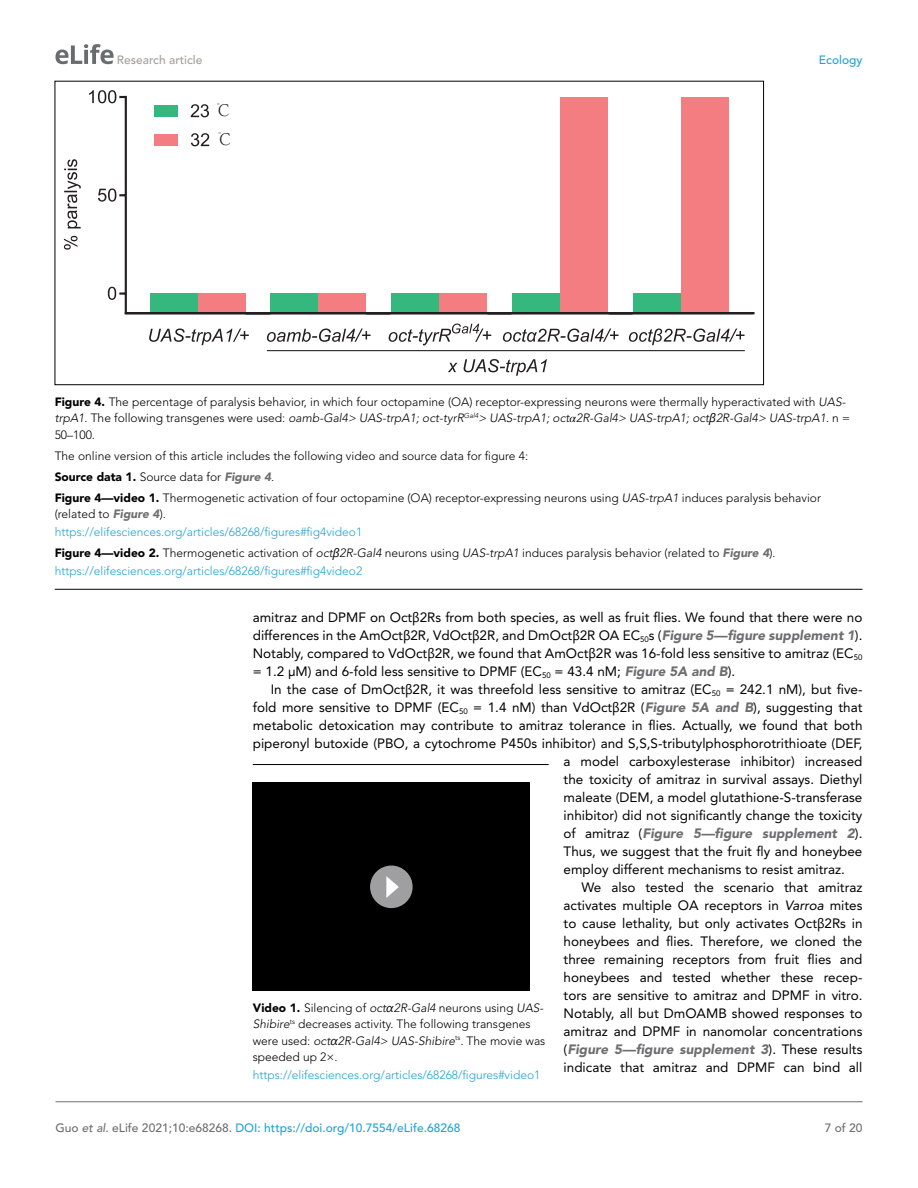
<style>
.page{position:relative;width:918px;height:1188px;background:#fff}
.page>*{position:absolute;margin:0;border:0;box-sizing:border-box;transform-origin:0 0}
.t1{font:18px/29px "Adobe Song Std Light GBK EUC H";color:#231f20}
.t2{font:13.5px/18px "Avenir LT Std";color:#000;text-align:justify}
.t3{font:italic 900 13.5px "Avenir LT Std";color:#6e6e70}
.t4{font:300 12px/16.5px "Avenir LT Std";color:#000}
.t5{font:300 12px/18px "Avenir LT Std";color:#1ea4d7}
.t6{font:500 12px "Avenir LT Std";color:#1ea4d7}
.t7{font:500 12px "Avenir LT Std";color:#a3a09f}
.t8{font:500 12px "Avenir LT Std";color:#6e6e70}
.s1{font-weight:900}
.s2{font-style:italic}
.s3{font-family:"STIX General";font-weight:400;font-style:italic}
.s4{font-family:"Segoe UI";font-weight:400;font-style:italic}
.s5{font-weight:900;font-style:italic;color:#6e6e70}
.s6{color:#000}
.s7{color:#1ea4d7}
.s8{font-family:"Segoe UI"}
.s9{font-weight:400;font-style:normal;color:#000}
.s10{color:#6e6e70}
.s11{font-style:italic;color:#6e6e70}
</style>
<div class="page">
<svg style="left:55px;top:44px;width:59px;height:20px"></svg>
<hr style="left:56px;top:1101px;width:806px;height:1px;background:#6e6e70">
<hr style="left:55px;top:589px;width:807px;height:1px;background:#000">
<div style="left:198px;top:294px;width:48px;height:19px;background:#f37d80"></div>
<div style="left:150px;top:294px;width:48px;height:19px;background:#35b87e"></div>
<hr style="left:126px;top:312px;width:144px;height:2px;background:#231f20">
<hr style="left:125px;top:96px;width:2px;height:218px;background:#231f20">
<svg style="left:108px;top:287px;width:17px;height:13px"></svg>
<svg style="left:98px;top:188px;width:27px;height:14px"></svg>
<svg style="left:89px;top:90px;width:37px;height:13px"></svg>
<svg style="left:149px;top:329px;width:100px;height:16px"></svg>
<svg style="left:64px;top:236px;width:14px;height:14px"></svg>
<svg style="left:64px;top:159px;width:17px;height:69px"></svg>
<svg style="left:191px;top:104px;width:18px;height:13px"></svg>
<div style="left:154px;top:106px;width:23px;height:11px;background:#35b87e"></div>
<svg style="left:191px;top:133px;width:18px;height:13px"></svg>
<div style="left:154px;top:135px;width:23px;height:11px;background:#f37d80"></div>
<div style="left:318px;top:294px;width:48px;height:19px;background:#f37d80"></div>
<div style="left:270px;top:294px;width:48px;height:19px;background:#35b87e"></div>
<hr style="left:246px;top:312px;width:144px;height:2px;background:#231f20">
<svg style="left:267px;top:329px;width:104px;height:13px"></svg>
<div style="left:439px;top:294px;width:48px;height:19px;background:#f37d80"></div>
<div style="left:391px;top:294px;width:48px;height:19px;background:#35b87e"></div>
<hr style="left:367px;top:312px;width:144px;height:2px;background:#231f20">
<svg style="left:389px;top:324px;width:102px;height:21px"></svg>
<div style="left:560px;top:97px;width:48px;height:216px;background:#f37d80"></div>
<div style="left:512px;top:294px;width:48px;height:19px;background:#35b87e"></div>
<hr style="left:488px;top:312px;width:144px;height:2px;background:#231f20">
<svg style="left:503px;top:329px;width:116px;height:13px"></svg>
<div style="left:681px;top:97px;width:48px;height:216px;background:#f37d80"></div>
<div style="left:633px;top:294px;width:48px;height:19px;background:#35b87e"></div>
<hr style="left:608px;top:312px;width:147px;height:2px;background:#231f20">
<svg style="left:629px;top:329px;width:116px;height:16px"></svg>
<hr style="left:267px;top:350px;width:478px;height:1px;background:#231f20">
<svg style="left:448px;top:363px;width:10px;height:9px"></svg>
<svg style="left:464px;top:359px;width:83px;height:17px"></svg>
<hr style="left:253px;top:764px;width:296px;height:1px;background:#000">
<div style="left:253px;top:783px;width:277px;height:208px;background:#000"></div>
<div style="left:370px;top:866px;width:43px;height:42px;background:#9f9ea0;border-radius:50%"></div>
<svg style="left:386px;top:876px;width:13px;height:22px"></svg>
<p class="t7" style="left:117px;top:53px;width:87px">Research article</p>
<p class="t6" style="left:819px;top:53px;width:45px">Ecology</p>
<h1 class="t1" style="left:214px;top:97px;width:21px">℃ ℃</h1>
<p class="t4" style="left:55px;top:394px;width:797px"><span class="s1">Figure 4.</span> The percentage of paralysis behavior, in which four octopamine (OA) receptor-expressing neurons were thermally hyperactivated with <span class="s2">UAS&shy;trpA1</span>. The following transgenes were used: <span class="s2">oamb-Gal4&gt; UAS-trpA1; oct-tyrR</span><sup>Gal4</sup><span class="s2">&gt; UAS-trpA1; oct</span><span class="s3">α</span><span class="s2">2R-Gal4&gt; UAS-trpA1; oct</span><span class="s4">β</span><span class="s2">2R-Gal4&gt; UAS-trpA1</span>. n =<br>50–100.</p>
<p class="t4" style="left:55px;top:445px;width:768px;line-height:21px">The online version of this article includes the following video and source data for figure 4:<br><span class="s1">Source data 1.</span> Source data for <span class="s5">Figure 4</span>.<br><span class="s1">Figure 4—video 1.</span> Thermogenetic activation of four octopamine (OA) receptor-expressing neurons using <span class="s2">UAS-trpA1</span> induces paralysis behavior</p>
<p class="t5" style="left:55px;top:505px;width:309px"><span class="s6">(related to</span> <span class="s5">Figure 4</span><span class="s6">). </span>https://elifesciences.org/articles/68268/figures#fig4video1</p>
<p class="t4" style="left:55px;top:544px;width:723px;line-height:18px"><span class="s1">Figure 4—video 2.</span> Thermogenetic activation of <span class="s2">oct</span><span class="s4">β</span><span class="s2">2R-Gal4</span> neurons using <span class="s2">UAS-trpA1</span> induces paralysis behavior (related to <span class="s5">Figure 4</span>). <span class="s7">https://elifesciences.org/articles/68268/figures#fig4video2</span></p>
<p class="t2" style="left:253px;top:608px;width:611px">amitraz and DPMF on Oct<span class="s8">β</span>2Rs from both species, as well as fruit flies. We found that there were no differences in the AmOct<span class="s8">β</span>2R, VdOct<span class="s8">β</span>2R, and DmOct<span class="s8">β</span>2R OA EC<sub>50</sub>s (<span class="s5">Figure 5—figure supplement 1</span>).<br>Notably, compared to VdOct<span class="s8">β</span>2R, we found that AmOct<span class="s8">β</span>2R was 16-fold less sensitive to amitraz (EC<sub>50 </sub>= 1.2 µM) and 6-fold less sensitive to DPMF (EC<sub>50</sub> = 43.4 nM; <span class="s5">Figure 5A and B</span>).</p>
<p class="t2" style="left:271px;top:680px;width:593px">In the case of DmOct<span class="s8">β</span>2R, it was threefold less sensitive to amitraz (EC<sub>50</sub> = 242.1 nM), but five-</p>
<p class="t2" style="left:253px;top:698px;width:611px">fold more sensitive to DPMF (EC<sub>50</sub> = 1.4 nM) than VdOct<span class="s8">β</span>2R (<span class="s5">Figure 5A and B</span>), suggesting that</p>
<p class="t2" style="left:253px;top:716px;width:611px">metabolic detoxication may contribute to amitraz tolerance in flies. Actually, we found that both</p>
<p class="t2" style="left:253px;top:734px;width:611px">piperonyl butoxide (PBO, a cytochrome P450s inhibitor) and S,S,S-tributylphosphorotrithioate (DEF,</p>
<p class="t2" style="left:564px;top:752px;width:300px">a model carboxylesterase inhibitor) increased</p>
<p class="t2" style="left:564px;top:770px;width:300px">the toxicity of amitraz in survival assays. Diethyl</p>
<p class="t2" style="left:564px;top:788px;width:300px">maleate (DEM, a model glutathione-S-transferase</p>
<p class="t2" style="left:564px;top:806px;width:300px">inhibitor) did not significantly change the toxicity</p>
<p class="t3" style="left:564px;top:825px;width:300px"><span class="s9">of amitraz (</span>Figure 5—figure supplement 2<span class="s9">).</span></p>
<p class="t2" style="left:564px;top:842px;width:300px">Thus, we suggest that the fruit fly and honeybee</p>
<p class="t2" style="left:564px;top:860px;width:283px">employ different mechanisms to resist amitraz.</p>
<p class="t2" style="left:582px;top:878px;width:282px">We also tested the scenario that amitraz</p>
<p class="t2" style="left:564px;top:896px;width:300px">activates multiple OA receptors in <span class="s2">Varroa</span> mites</p>
<p class="t2" style="left:564px;top:914px;width:300px">to cause lethality, but only activates Oct<span class="s8">β</span>2Rs in</p>
<p class="t2" style="left:564px;top:932px;width:300px">honeybees and flies. Therefore, we cloned the</p>
<p class="t2" style="left:564px;top:950px;width:300px">three remaining receptors from fruit flies and</p>
<p class="t2" style="left:564px;top:968px;width:300px">honeybees and tested whether these recep-</p>
<p class="t2" style="left:564px;top:986px;width:300px">tors are sensitive to amitraz and DPMF in vitro.</p>
<p class="t2" style="left:564px;top:1004px;width:300px">Notably, all but DmOAMB showed responses to</p>
<p class="t2" style="left:564px;top:1022px;width:300px">amitraz and DPMF in nanomolar concentrations</p>
<p class="t3" style="left:564px;top:1041px;width:300px"><span class="s9">(</span>Figure 5—figure supplement 3<span class="s9">). These results</span></p>
<p class="t2" style="left:564px;top:1058px;width:300px">indicate that amitraz and DPMF can bind all</p>
<p class="t4" style="left:253px;top:999px;width:294px"><span class="s1">Video 1.</span> Silencing of <span class="s2">oct</span><span class="s4">α</span><span class="s2">2R-Gal4</span> neurons using <span class="s2">UAS-Shibire</span><sup>ts</sup> decreases activity. The following transgenes were used: <span class="s2">oct</span><span class="s4">α</span><span class="s2">2R-Gal4&gt; UAS-Shibire</span><sup>ts</sup><span class="s2">.</span> The movie was speeded up 2×.</p>
<p class="t5" style="left:253px;top:1066px;width:289px">https://elifesciences.org/articles/68268/figures#video1</p>
<p class="t6" style="left:56px;top:1121px;width:406px"><span class="s10">Guo</span> <span class="s11">et al</span><span class="s10">. eLife 2021;10:e68268.</span> DOI: https://doi.org/10.7554/eLife.68268</p>
<p class="t8" style="left:825px;top:1121px;width:39px">7 of 20</p>
</div>
